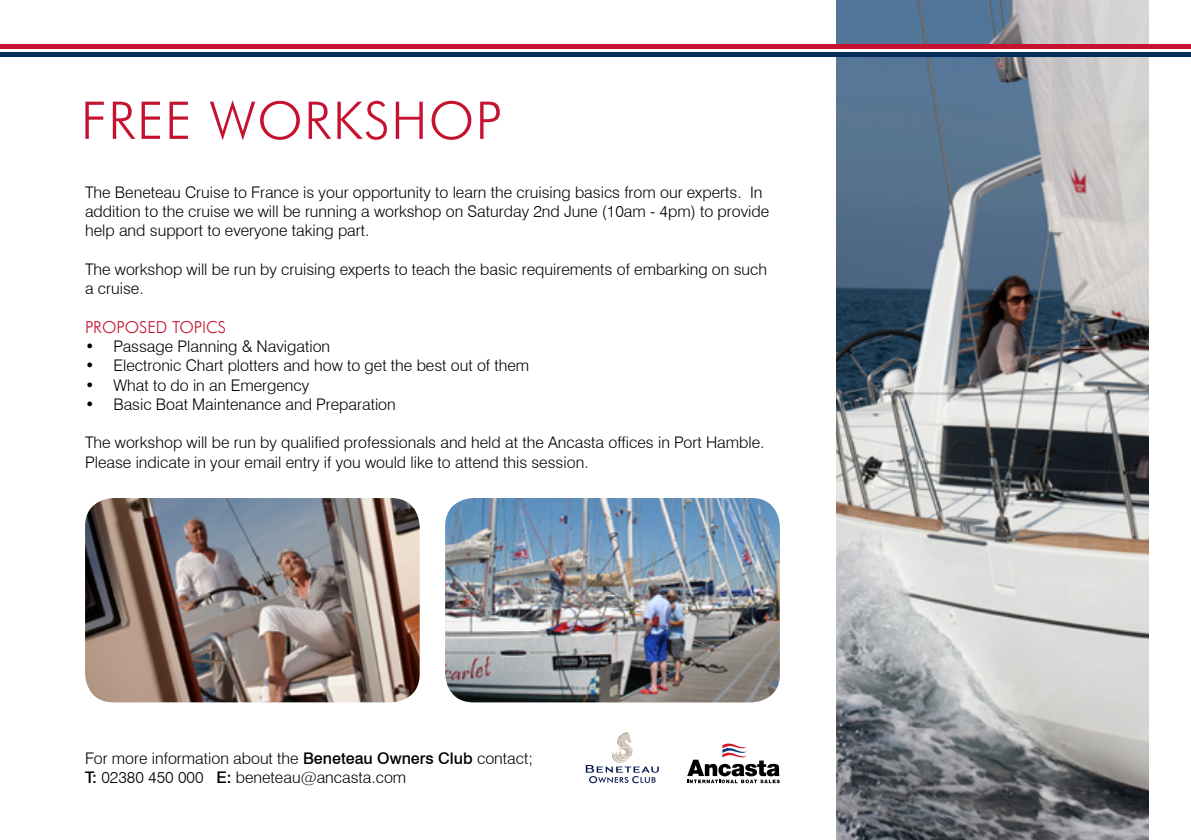
<style>
.page{position:relative;width:1191px;height:840px;background:#fff}
.page>*{position:absolute;margin:0;border:0;box-sizing:border-box;transform-origin:0 0}
.t1{font:300 52px "Futura BT";letter-spacing:.025em;color:#c41230}
.t2{font:300 16.4px "Futura BT";color:#c41230}
.t3{font:300 16px/19.2px "Swiss 721 BT";color:#000}
.s1{font-weight:500}
</style>
<div class="page">
<img style="left:836px;top:0;width:312px;height:839px">
<img style="left:445px;top:498px;width:335px;height:204px">
<svg style="left:0;top:48px;width:1191px;height:4px"></svg>
<hr style="left:0;top:44px;width:1191px;height:4px;background:#c41230">
<div style="left:0;top:52px;width:1191px;height:5px;background:#002b5c"></div>
<img style="left:85px;top:498px;width:335px;height:204px">
<svg style="left:586px;top:732px;width:73px;height:50px"></svg>
<svg style="left:687px;top:743px;width:93px;height:39px"></svg>
<h1 class="t1" style="left:81px;top:89px;width:422px">FREE WORKSHOP</h1>
<p class="t3" style="left:85px;top:182px;width:685px">The Beneteau Cruise to France is your opportunity to learn the cruising basics from our experts. In addition to the cruise we will be running a workshop on Saturday 2nd June (10am - 4pm) to provide help and support to everyone taking part.</p>
<p class="t3" style="left:85px;top:259px;width:683px">The workshop will be run by cruising experts to teach the basic requirements of embarking on such a cruise.</p>
<p class="t2" style="left:85px;top:317px;width:143px">PROPOSED TOPICS</p>
<p class="t3" style="left:85px;top:336px;width:247px">• Passage Planning &amp; Navigation</p>
<p class="t3" style="left:85px;top:356px;width:446px">• Electronic Chart plotters and how to get the best out of them</p>
<p class="t3" style="left:85px;top:375px;width:226px">• What to do in an Emergency</p>
<p class="t3" style="left:85px;top:394px;width:312px">• Basic Boat Maintenance and Preparation</p>
<p class="t3" style="left:85px;top:432px;width:681px">The workshop will be run by qualified professionals and held at the Ancasta offices in Port Hamble.<br>Please indicate in your email entry if you would like to attend this session.</p>
<p class="t3" style="left:85px;top:748px;width:449px">For more information about the <span class="s1">Beneteau Owners Club</span> contact;<br><span class="s1">T:</span> 02380 450 000 <span class="s1">E:</span> beneteau@ancasta.com</p>
</div>
